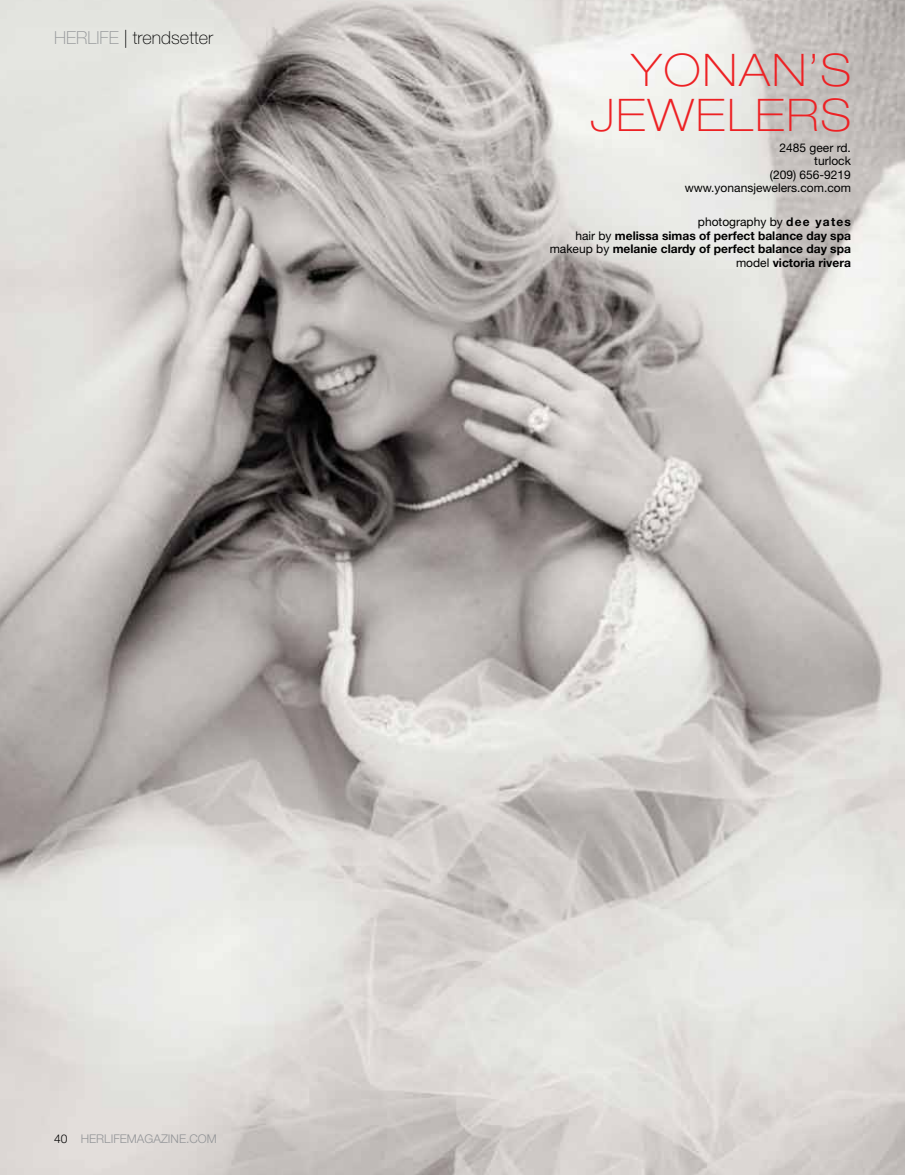
<style>
.page{position:relative;width:905px;height:1175px;background:#fff}
.page>*{position:absolute;margin:0;border:0;box-sizing:border-box;transform-origin:0 0}
.t1{font:100 expanded 45px/45px "Helvetica Neue LT Std";letter-spacing:.05em;color:#ed2124;text-align:right}
.t2{font:100 18px "Helvetica Neue LT Std";color:#000}
.t3{font:700 12px/13.5px "Helvetica Neue LT Std";color:#000;text-align:right}
.t4{font:12px/13.5px "Helvetica Neue LT Std";color:#000;text-align:right}
.t5{font:300 12px "Helvetica Neue LT Std";color:#939598}
.s1{color:#939598}
.s2{font-weight:400}
.s3{color:#000}
</style>
<div class="page">
<img style="left:0;top:0;width:904px;height:1174px">
<h2 class="t2" style="left:54px;top:28px;width:161px"><span class="s1">herlife</span> | trendsetter</h2>
<h1 class="t1" style="left:590px;top:47px;width:262px">YONAN’S<br>JEWELERS</h1>
<p class="t4" style="left:684px;top:140px;width:168px">2485 geer rd.<br>turlock<br>(209) 656-9219 www.yonansjewelers.com.com</p>
<p class="t3" style="left:549px;top:215px;width:303px"><span class="s2">photography by</span> dee yates<br><span class="s2">hair by</span> melissa simas of perfect balance day spa <span class="s2">makeup by</span> melanie clardy of perfect balance day spa <span class="s2">model</span> victoria rivera</p>
<p class="t5" style="left:54px;top:1131px;width:164px"><span class="s3">40</span> HERLIFEMAGAZINE.COM</p>
</div>
